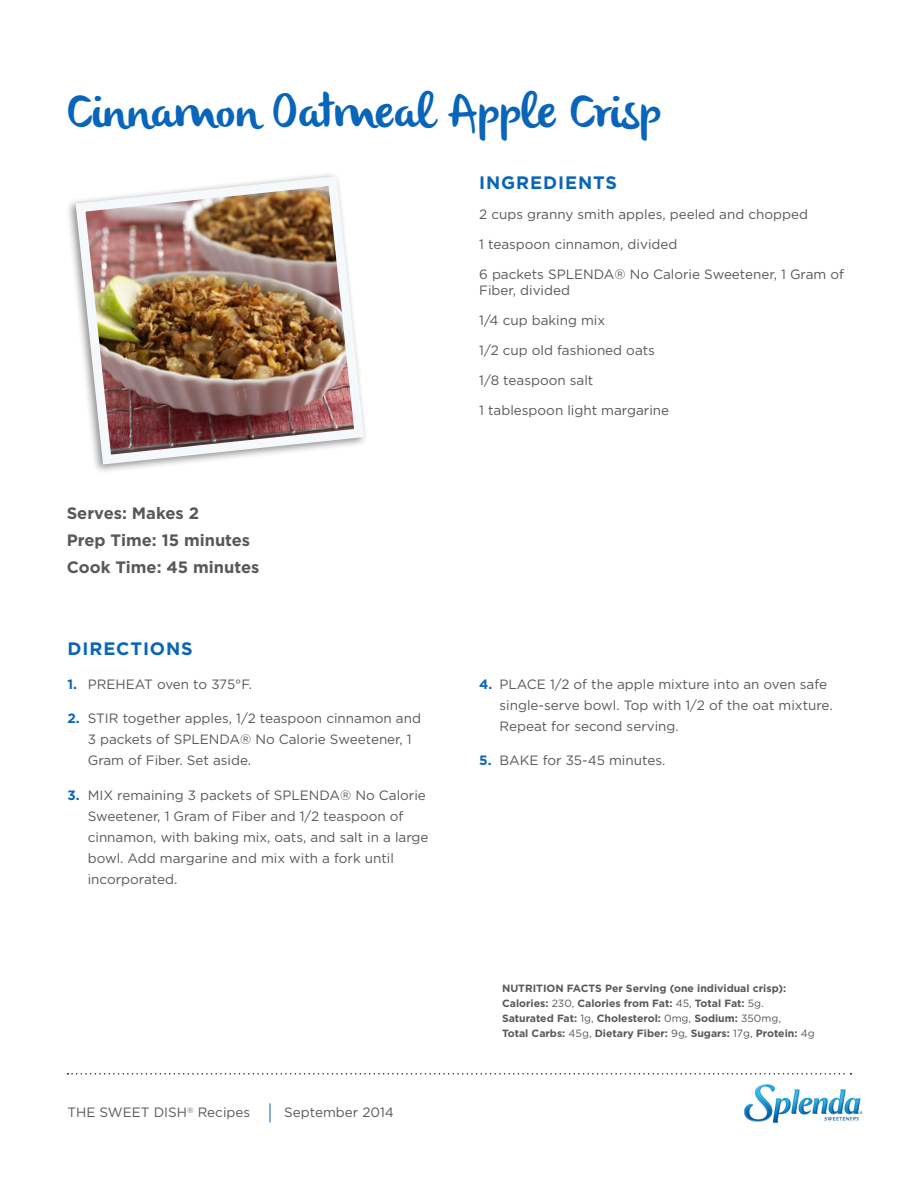
<style>
.page{position:relative;width:918px;height:1188px;background:#fff}
.page>*{position:absolute;margin:0;border:0;box-sizing:border-box;transform-origin:0 0}
.t1{font:48px "olivier";color:#0965b9}
.t2{font:700 18px "Gotham";letter-spacing:.05em;color:#0965b9}
.t3{font:700 16.5px "Gotham";color:#57585a}
.t4{font:13.5px/21px "Gotham";color:#57585a}
.t5{font:700 10.5px/15px "Gotham";color:#57585a}
.s1{font-weight:700;color:#0965b9}
.s2{font-weight:400}
</style>
<div class="page">
<svg style="left:68px;top:1073px;width:783px;height:2px"></svg>
<img style="left:71px;top:174px;width:294px;height:295px">
<svg style="left:270px;top:1103px;width:1px;height:19px"></svg>
<img style="left:744px;top:1084px;width:118px;height:40px">
<p class="t1" style="left:68px;top:84px;width:595px">Cinnamon Oatmeal Apple Crisp</p>
<p class="t3" style="left:67px;top:504px;width:134px">Serves: Makes 2</p>
<p class="t3" style="left:67px;top:531px;width:185px">Prep Time: 15 minutes</p>
<p class="t3" style="left:67px;top:558px;width:194px">Cook Time: 45 minutes</p>
<p class="t2" style="left:68px;top:638px;width:127px">DIRECTIONS</p>
<p class="t4" style="left:68px;top:673px;width:186px"><span class="s1">1.</span> PREHEAT oven to 375°F.</p>
<p class="t4" style="left:88px;top:708px;width:335px;text-indent:-20px"><span class="s1">2.</span> STIR together apples, 1/2 teaspoon cinnamon and<br>3 packets of SPLENDA® No Calorie Sweetener, 1<br>Gram of Fiber. Set aside.</p>
<p class="t4" style="left:88px;top:784px;width:342px;text-indent:-20px"><span class="s1">3.</span> MIX remaining 3 packets of SPLENDA® No Calorie Sweetener, 1 Gram of Fiber and 1/2 teaspoon of cinnamon, with baking mix, oats, and salt in a large bowl. Add margarine and mix with a fork until incorporated.</p>
<p class="t4" style="left:68px;top:1102px;width:184px">THE SWEET DISH<sup>®</sup> Recipes</p>
<p class="t4" style="left:284px;top:1102px;width:111px">September 2014</p>
<p class="t2" style="left:479px;top:172px;width:139px">INGREDIENTS</p>
<p class="t4" style="left:479px;top:203px;width:330px">2 cups granny smith apples, peeled and chopped</p>
<p class="t4" style="left:479px;top:233px;width:200px">1 teaspoon cinnamon, divided</p>
<p class="t4" style="left:479px;top:265px;width:366px;line-height:16.5px">6 packets SPLENDA® No Calorie Sweetener, 1 Gram of<br>Fiber, divided</p>
<p class="t4" style="left:479px;top:310px;width:128px">1/4 cup baking mix</p>
<p class="t4" style="left:479px;top:340px;width:177px">1/2 cup old fashioned oats</p>
<p class="t4" style="left:479px;top:370px;width:116px">1/8 teaspoon salt</p>
<p class="t4" style="left:479px;top:400px;width:191px">1 tablespoon light margarine</p>
<p class="t4" style="left:500px;top:673px;width:335px;text-indent:-20px"><span class="s1">4.</span> PLACE 1/2 of the apple mixture into an oven safe single-serve bowl. Top with 1/2 of the oat mixture.<br>Repeat for second serving.</p>
<p class="t4" style="left:479px;top:750px;width:188px"><span class="s1">5.</span> BAKE for 35-45 minutes.</p>
<p class="t5" style="left:502px;top:980px;width:286px">NUTRITION FACTS Per Serving (one individual crisp):</p>
<p class="t5" style="left:502px;top:995px;width:314px">Calories: <span class="s2">230,</span> Calories from Fat: <span class="s2">45,</span> Total Fat: <span class="s2">5g.<br></span>Saturated Fat: <span class="s2">1g,</span> Cholesterol: <span class="s2">0mg,</span> Sodium: <span class="s2">350mg,<br></span>Total Carbs: <span class="s2">45g,</span> Dietary Fiber: <span class="s2">9g,</span> Sugars: <span class="s2">17g,</span> Protein: <span class="s2">4g</span></p>
</div>
